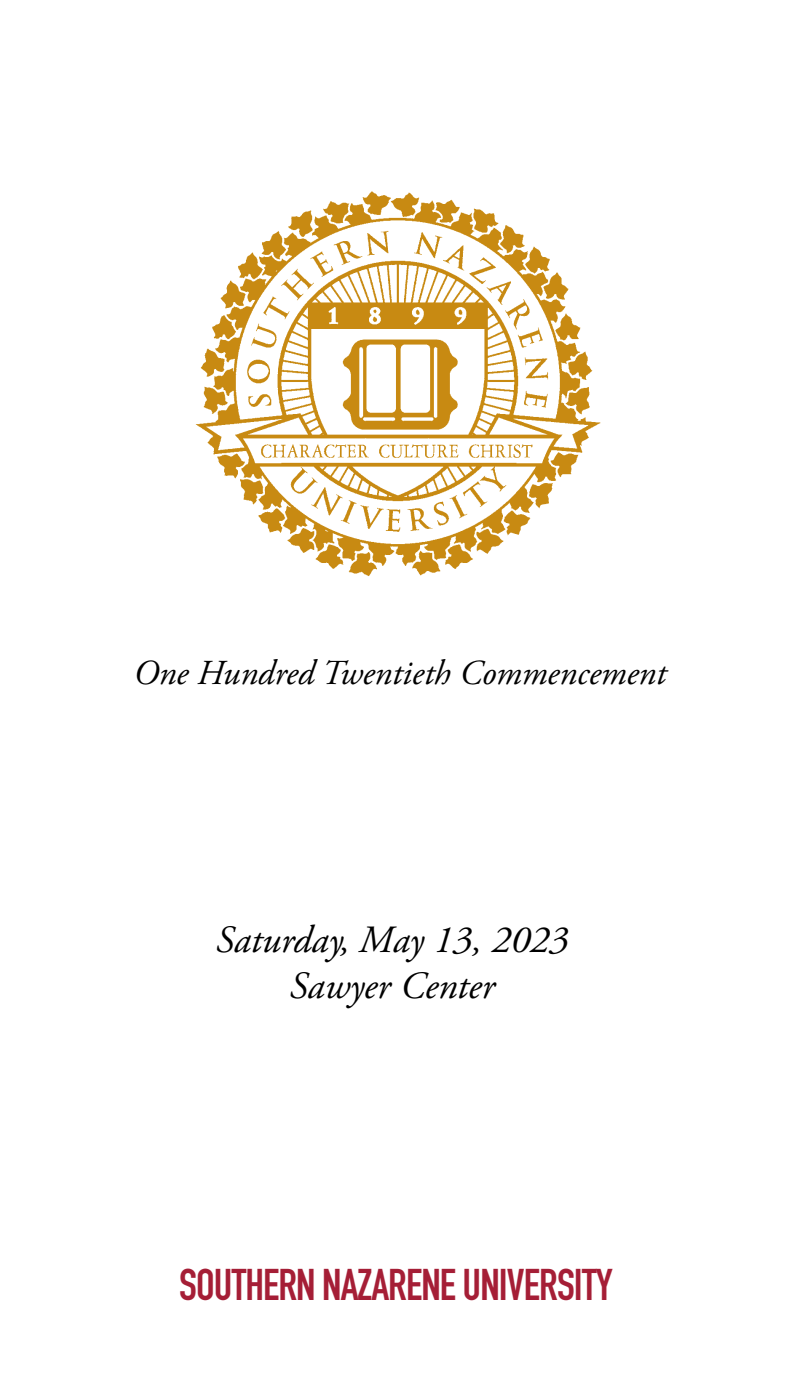
<style>
.page{position:relative;width:805px;height:1383px;background:#fff}
.page>*{position:absolute;margin:0;border:0;box-sizing:border-box;transform-origin:0 0}
.t1{font:700 43.75px "DIN Condensed";letter-spacing:-.02em;color:#a51e36}
.t2{font:italic 38.5px/46.2px "Adobe Garamond Pro";color:#000;text-align:center}
.t3{font:italic 35px "Adobe Garamond Pro";color:#000}
</style>
<div class="page">
<img style="left:195px;top:191px;width:406px;height:386px">
<p class="t3" style="left:133px;top:652px;width:534px">One Hundred Twentieth Commencement</p>
<p class="t2" style="left:216px;top:918px;width:354px">Saturday, May 13, 2023<br>Sawyer Center</p>
<p class="t1" style="left:179px;top:1255px;width:434px">SOUTHERN NAZARENE UNIVERSITY</p>
</div>
